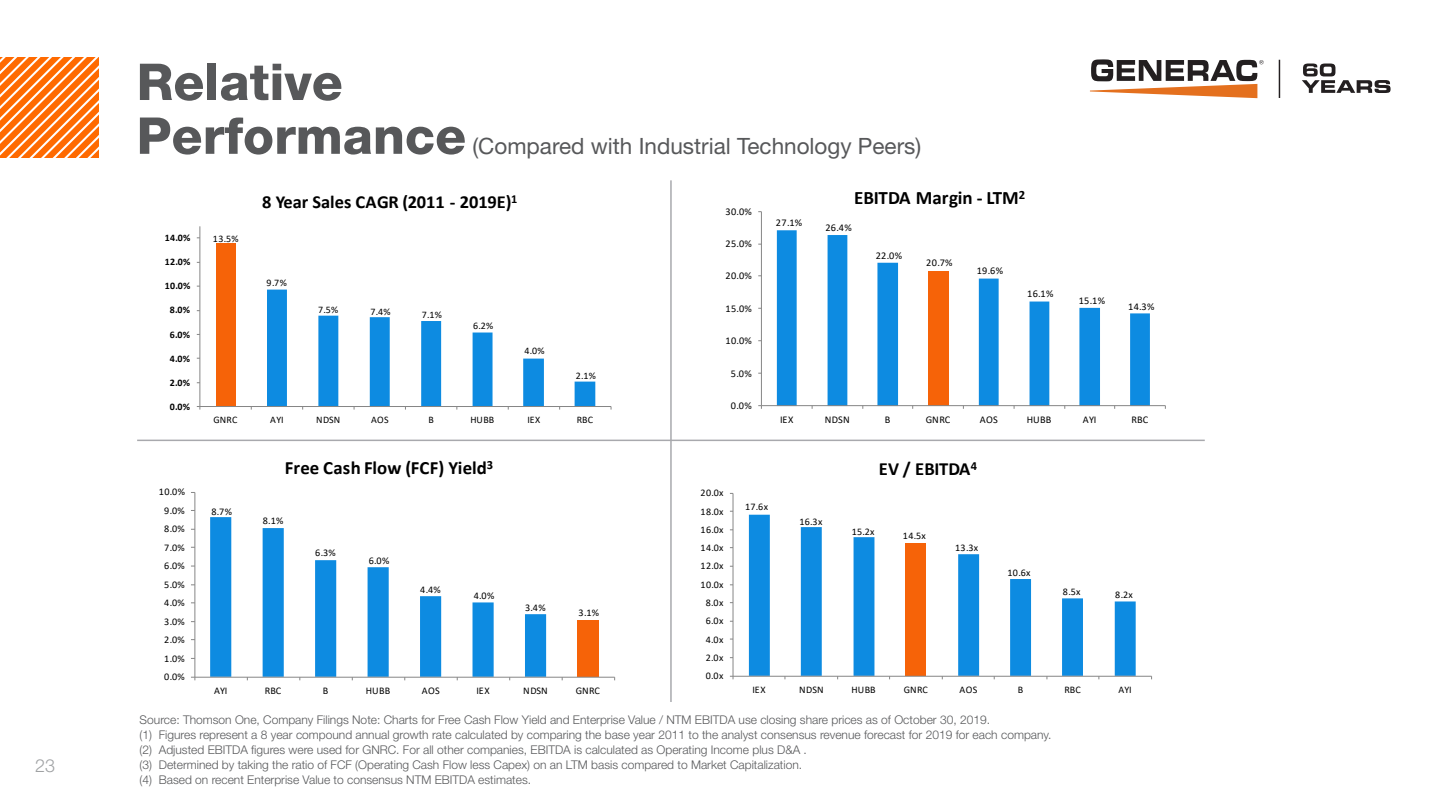
<style>
.page{position:relative;width:1440px;height:810px;background:#fff}
.page>*{position:absolute;margin:0;border:0;box-sizing:border-box;transform-origin:0 0}
.t1{font:800 50.85px/53.8px "Helvetica Neue LT Std";color:#57585a}
.t2{font:22.5px "Helvetica Neue LT Std";color:#57585a}
.t3{font:700 19.05px "Calibri";letter-spacing:.005em;color:#000}
.t4{font:700 18.75px "Calibri";letter-spacing:.005em;color:#000}
.t5{font:700 18.6px "Calibri";letter-spacing:-.005em;color:#000}
.t6{font:700 18.45px "Calibri";letter-spacing:-.005em;color:#000}
.t7{font:300 18px "Helvetica Neue LT Std";color:#9fa1a3}
.t8{font:300 12px/15px "Helvetica Neue LT Std";color:#57585a}
.t9{font:10.35px "Calibri";letter-spacing:.03em;color:#000}
.t10{font:10.2px "Calibri";color:#000}
.t11{font:10.05px "Calibri";letter-spacing:.03em;color:#000}
.t12{font:9.9px "Calibri";color:#000}
.t13{font:700 9.9px "Calibri";color:#000}
</style>
<div class="page">
<svg style="left:1090px;top:59px;width:173px;height:39px"></svg>
<hr style="left:1278px;top:60px;width:2px;height:38px;background:#231f20">
<svg style="left:1302px;top:64px;width:88px;height:29px"></svg>
<svg style="left:0;top:57px;width:98px;height:101px;background:#ff8f3f"></svg>
<hr style="left:670px;top:180px;width:2px;height:522px;background:#a8a9ad">
<hr style="left:137px;top:440px;width:1067px;height:1px;background:#a8a9ad">
<svg style="left:196px;top:226px;width:416px;height:184px"></svg>
<svg style="left:758px;top:211px;width:408px;height:198px"></svg>
<svg style="left:191px;top:492px;width:425px;height:189px"></svg>
<svg style="left:730px;top:492px;width:422px;height:188px"></svg>
<h3 class="t7" style="left:35px;top:755px;width:22px">23</h3>
<p class="t1" style="left:137px;top:55px;width:331px">Relative<br>Performance</p>
<p class="t2" style="left:472px;top:132px;width:450px">(Compared with Industrial Technology Peers)</p>
<p class="t6" style="left:262px;top:189px;width:257px">8 Year Sales CAGR (2011 - 2019E)<sup>1</sup></p>
<p class="t9" style="left:725px;top:204px;width:28px">30.0%</p>
<p class="t3" style="left:854px;top:184px;width:173px">EBITDA Margin - LTM<sup>2</sup></p>
<p class="t9" style="left:776px;top:215px;width:28px">27.1%</p>
<p class="t9" style="left:825px;top:220px;width:28px">26.4%</p>
<p class="t13" style="left:165px;top:231px;width:27px">14.0%</p>
<p class="t12" style="left:213px;top:232px;width:27px">13.5%</p>
<p class="t9" style="left:725px;top:236px;width:28px">25.0%</p>
<p class="t13" style="left:165px;top:255px;width:27px">12.0%</p>
<p class="t13" style="left:165px;top:279px;width:27px">10.0%</p>
<p class="t13" style="left:170px;top:303px;width:22px">8.0%</p>
<p class="t12" style="left:267px;top:276px;width:22px">9.7%</p>
<p class="t12" style="left:318px;top:303px;width:22px">7.5%</p>
<p class="t12" style="left:370px;top:305px;width:22px">7.4%</p>
<p class="t12" style="left:422px;top:308px;width:22px">7.1%</p>
<p class="t9" style="left:725px;top:269px;width:28px">20.0%</p>
<p class="t9" style="left:725px;top:301px;width:28px">15.0%</p>
<p class="t9" style="left:876px;top:248px;width:28px">22.0%</p>
<p class="t9" style="left:926px;top:256px;width:28px">20.7%</p>
<p class="t9" style="left:976px;top:263px;width:28px">19.6%</p>
<p class="t9" style="left:1027px;top:287px;width:28px">16.1%</p>
<p class="t9" style="left:1078px;top:294px;width:28px">15.1%</p>
<p class="t9" style="left:1128px;top:299px;width:28px">14.3%</p>
<p class="t13" style="left:170px;top:327px;width:22px">6.0%</p>
<p class="t12" style="left:473px;top:319px;width:22px">6.2%</p>
<p class="t9" style="left:725px;top:334px;width:28px">10.0%</p>
<p class="t13" style="left:170px;top:351px;width:22px">4.0%</p>
<p class="t12" style="left:524px;top:344px;width:22px">4.0%</p>
<p class="t13" style="left:170px;top:375px;width:22px">2.0%</p>
<p class="t12" style="left:576px;top:369px;width:22px">2.1%</p>
<p class="t9" style="left:731px;top:366px;width:22px">5.0%</p>
<p class="t13" style="left:170px;top:399px;width:22px">0.0%</p>
<p class="t9" style="left:731px;top:398px;width:22px">0.0%</p>
<p class="t12" style="left:214px;top:413px;width:25px">GNRC</p>
<p class="t12" style="left:270px;top:413px;width:15px">AYI</p>
<p class="t12" style="left:316px;top:413px;width:26px">NDSN</p>
<p class="t12" style="left:371px;top:413px;width:19px">AOS</p>
<p class="t12" style="left:428px;top:413px;width:7px">B</p>
<p class="t12" style="left:470px;top:413px;width:25px">HUBB</p>
<p class="t12" style="left:527px;top:413px;width:14px">IEX</p>
<p class="t12" style="left:577px;top:413px;width:18px">RBC</p>
<p class="t9" style="left:780px;top:412px;width:15px">IEX</p>
<p class="t9" style="left:825px;top:412px;width:26px">NDSN</p>
<p class="t9" style="left:885px;top:412px;width:7px">B</p>
<p class="t9" style="left:926px;top:412px;width:26px">GNRC</p>
<p class="t9" style="left:980px;top:412px;width:20px">AOS</p>
<p class="t9" style="left:1027px;top:412px;width:26px">HUBB</p>
<p class="t9" style="left:1082px;top:412px;width:15px">AYI</p>
<p class="t9" style="left:1131px;top:412px;width:18px">RBC</p>
<p class="t4" style="left:285px;top:455px;width:210px">Free Cash Flow (FCF) Yield<sup>3</sup></p>
<p class="t5" style="left:879px;top:456px;width:100px">EV / EBITDA<sup>4</sup></p>
<p class="t10" style="left:159px;top:485px;width:28px">10.0%</p>
<p class="t11" style="left:700px;top:486px;width:24px">20.0x</p>
<p class="t10" style="left:164px;top:503px;width:22px">9.0%</p>
<p class="t10" style="left:211px;top:504px;width:22px">8.7%</p>
<p class="t11" style="left:700px;top:504px;width:24px">18.0x</p>
<p class="t11" style="left:745px;top:500px;width:24px">17.6x</p>
<p class="t10" style="left:164px;top:522px;width:22px">8.0%</p>
<p class="t10" style="left:263px;top:513px;width:22px">8.1%</p>
<p class="t11" style="left:700px;top:523px;width:24px">16.0x</p>
<p class="t11" style="left:799px;top:515px;width:24px">16.3x</p>
<p class="t11" style="left:851px;top:525px;width:24px">15.2x</p>
<p class="t11" style="left:903px;top:529px;width:24px">14.5x</p>
<p class="t10" style="left:164px;top:540px;width:22px">7.0%</p>
<p class="t10" style="left:164px;top:559px;width:22px">6.0%</p>
<p class="t10" style="left:315px;top:546px;width:22px">6.3%</p>
<p class="t10" style="left:369px;top:553px;width:22px">6.0%</p>
<p class="t11" style="left:700px;top:541px;width:24px">14.0x</p>
<p class="t11" style="left:700px;top:559px;width:24px">12.0x</p>
<p class="t11" style="left:955px;top:541px;width:24px">13.3x</p>
<p class="t11" style="left:1007px;top:565px;width:24px">10.6x</p>
<p class="t10" style="left:164px;top:577px;width:22px">5.0%</p>
<p class="t10" style="left:164px;top:596px;width:22px">4.0%</p>
<p class="t10" style="left:164px;top:614px;width:22px">3.0%</p>
<p class="t10" style="left:420px;top:582px;width:22px">4.4%</p>
<p class="t10" style="left:474px;top:589px;width:22px">4.0%</p>
<p class="t10" style="left:525px;top:600px;width:22px">3.4%</p>
<p class="t10" style="left:578px;top:605px;width:22px">3.1%</p>
<p class="t11" style="left:700px;top:577px;width:24px">10.0x</p>
<p class="t11" style="left:706px;top:596px;width:19px">8.0x</p>
<p class="t11" style="left:706px;top:614px;width:19px">6.0x</p>
<p class="t11" style="left:1063px;top:585px;width:19px">8.5x</p>
<p class="t11" style="left:1115px;top:588px;width:19px">8.2x</p>
<p class="t10" style="left:164px;top:633px;width:22px">2.0%</p>
<p class="t11" style="left:706px;top:632px;width:19px">4.0x</p>
<p class="t10" style="left:164px;top:651px;width:22px">1.0%</p>
<p class="t11" style="left:706px;top:651px;width:19px">2.0x</p>
<p class="t10" style="left:164px;top:670px;width:22px">0.0%</p>
<p class="t11" style="left:706px;top:669px;width:19px">0.0x</p>
<p class="t10" style="left:214px;top:683px;width:15px">AYI</p>
<p class="t10" style="left:265px;top:683px;width:18px">RBC</p>
<p class="t10" style="left:323px;top:683px;width:7px">B</p>
<p class="t10" style="left:366px;top:683px;width:26px">HUBB</p>
<p class="t10" style="left:422px;top:683px;width:19px">AOS</p>
<p class="t10" style="left:477px;top:683px;width:15px">IEX</p>
<p class="t10" style="left:523px;top:683px;width:26px">NDSN</p>
<p class="t10" style="left:576px;top:683px;width:26px">GNRC</p>
<p class="t11" style="left:752px;top:682px;width:14px">IEX</p>
<p class="t11" style="left:799px;top:682px;width:26px">NDSN</p>
<p class="t11" style="left:851px;top:682px;width:26px">HUBB</p>
<p class="t11" style="left:904px;top:682px;width:25px">GNRC</p>
<p class="t11" style="left:959px;top:682px;width:19px">AOS</p>
<p class="t11" style="left:1018px;top:682px;width:7px">B</p>
<p class="t11" style="left:1064px;top:682px;width:18px">RBC</p>
<p class="t11" style="left:1118px;top:682px;width:15px">AYI</p>
<p class="t8" style="left:140px;top:712px;width:852px">Source: Thomson One, Company Filings Note: Charts for Free Cash Flow Yield and Enterprise Value / NTM EBITDA use closing share prices as of October 30, 2019.</p>
<p class="t8" style="left:140px;top:727px;width:913px">(1) Figures represent a 8 year compound annual growth rate calculated by comparing the base year 2011 to the analyst consensus revenue forecast for 2019 for each company.</p>
<p class="t8" style="left:140px;top:742px;width:669px">(2) Adjusted EBITDA figures were used for GNRC. For all other companies, EBITDA is calculated as Operating Income plus D&amp;A . (3) Determined by taking the ratio of FCF (Operating Cash Flow less Capex) on an LTM basis compared to Market Capitalization. (4) Based on recent Enterprise Value to consensus NTM EBITDA estimates.</p>
</div>
